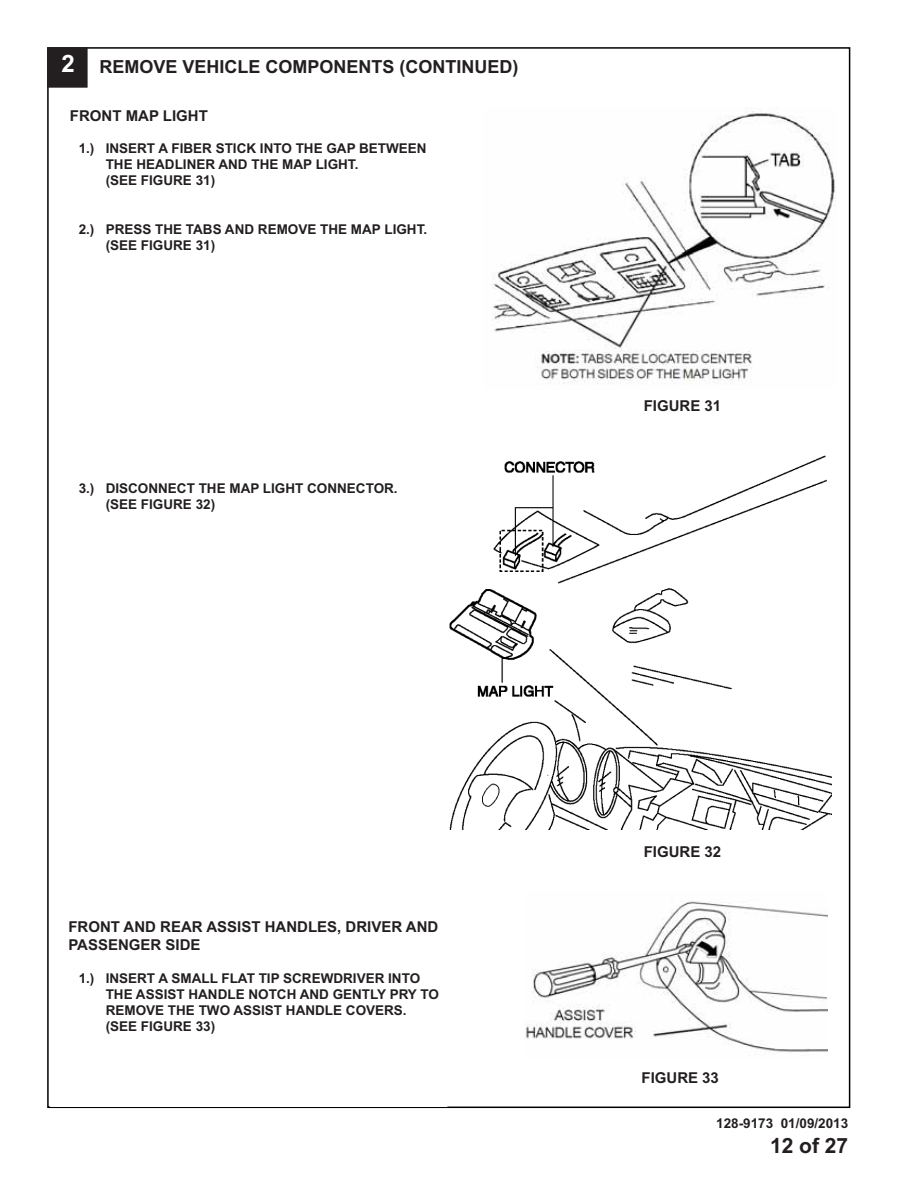
<style>
.page{position:relative;width:918px;height:1188px;background:#fff}
.page>*{position:absolute;margin:0;border:0;box-sizing:border-box;transform-origin:0 0}
.t1{font:700 21px "Arial";color:#231f20}
.t2{font:700 18px "Arial";color:#231f20}
.t3{font:700 15px/18px "Arial";color:#231f20}
.t4{font:700 13.5px/16.2px "Arial";color:#231f20}
.s1{font-size:24px;color:#fff}
</style>
<div class="page">
<div style="left:48px;top:48px;width:39px;height:39px;background:#231f20"></div>
<div style="left:47px;top:47px;width:41px;height:41px;border:2px solid #231f20"></div>
<img style="left:492px;top:107px;width:344px;height:278px">
<img style="left:525px;top:901px;width:302px;height:154px">
<img style="left:449px;top:455px;width:383px;height:374px">
<h2 class="t2" style="left:62px;top:60px;width:458px"><span class="s1">2</span> REMOVE VEHICLE COMPONENTS (CONTINUED)</h2>
<p class="t3" style="left:70px;top:108px;width:140px">FRONT MAP LIGHT</p>
<p class="t4" style="left:106px;top:141px;width:323px;text-indent:-27px">1.) INSERT A FIBER STICK INTO THE GAP BETWEEN<br>THE HEADLINER AND THE MAP LIGHT.<br>(SEE FIGURE 31)</p>
<p class="t4" style="left:106px;top:222px;width:323px;text-indent:-27px">2.) PRESS THE TABS AND REMOVE THE MAP LIGHT. (SEE FIGURE 31)</p>
<p class="t4" style="left:106px;top:482px;width:294px;text-indent:-27px">3.) DISCONNECT THE MAP LIGHT CONNECTOR. (SEE FIGURE 32)</p>
<p class="t3" style="left:644px;top:399px;width:79px">FIGURE 31</p>
<p class="t3" style="left:68px;top:920px;width:372px">FRONT AND REAR ASSIST HANDLES, DRIVER AND<br>PASSENGER SIDE</p>
<p class="t4" style="left:106px;top:971px;width:335px;text-indent:-27px">1.) INSERT A SMALL FLAT TIP SCREWDRIVER INTO THE ASSIST HANDLE NOTCH AND GENTLY PRY TO REMOVE THE TWO ASSIST HANDLE COVERS. (SEE FIGURE 33)</p>
<p class="t3" style="left:644px;top:845px;width:79px">FIGURE 32</p>
<p class="t3" style="left:642px;top:1071px;width:79px">FIGURE 33</p>
<p class="t4" style="left:716px;top:1116px;width:134px">128-9173 01/09/2013</p>
<h1 class="t1" style="left:770px;top:1138px;width:80px">12 of 27</h1>
</div>
